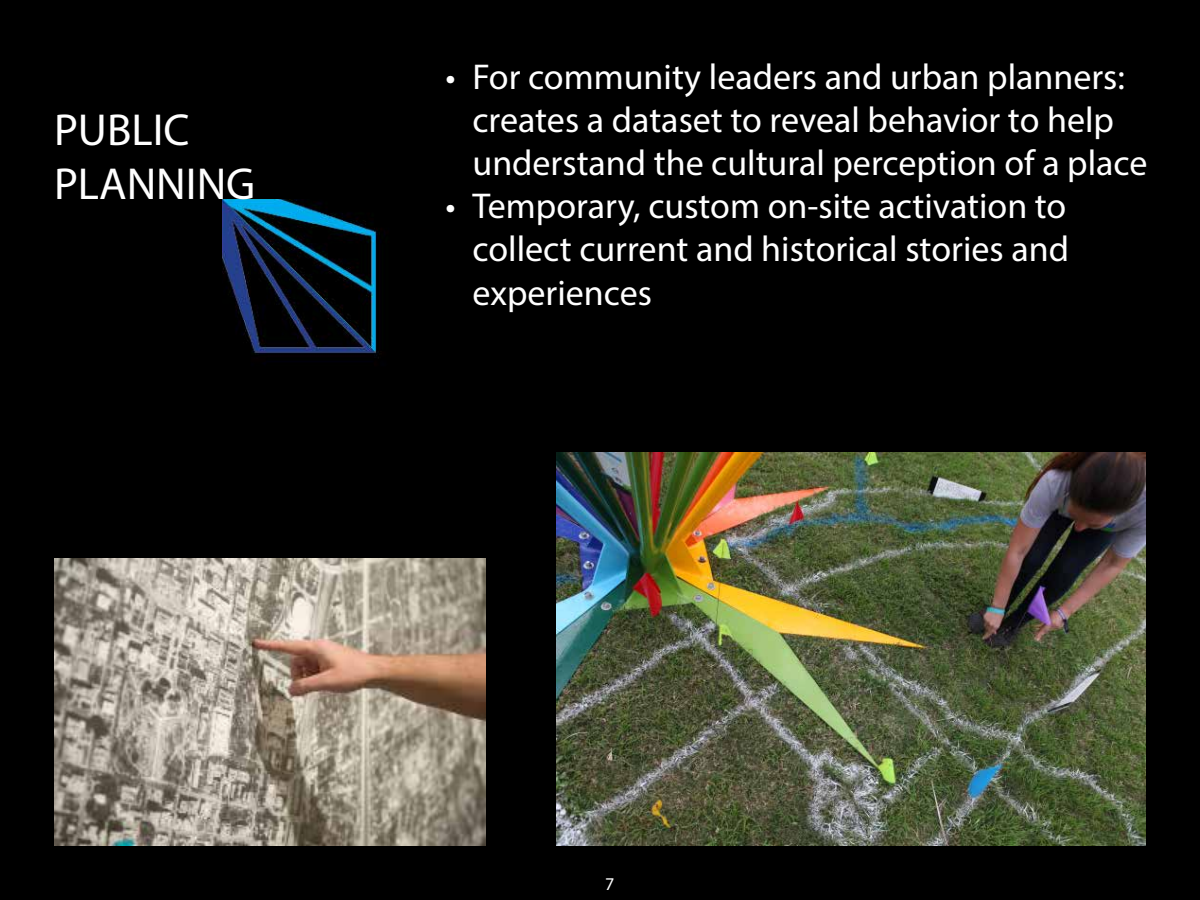
<style>
.page{position:relative;width:1200px;height:900px;background:#000}
.page>*{position:absolute;margin:0;border:0;box-sizing:border-box;transform-origin:0 0}
.t1{font:45px/54px "Myriad Pro";color:#fff}
.t2{font:36px/43.2px "Myriad Pro";color:#fff}
.t3{font:18px "Myriad Pro";color:#fff}
</style>
<div class="page">
<img style="left:54px;top:558px;width:432px;height:287px">
<img style="left:556px;top:452px;width:590px;height:393px">
<img style="left:222px;top:200px;width:163px;height:164px">
<p class="t1" style="left:54px;top:102px;width:203px">PUBLIC<br>PLANNING</p>
<p class="t2" style="left:472px;top:54px;width:677px;text-indent:-27px">• For community leaders and urban planners: creates a dataset to reveal behavior to help understand the cultural perception of a place</p>
<p class="t2" style="left:472px;top:184px;width:598px;text-align:justify;text-indent:-27px">• Temporary, custom on-site activation to collect current and historical stories and experiences</p>
<p class="t3" style="left:605px;top:873px;width:11px">7</p>
</div>
